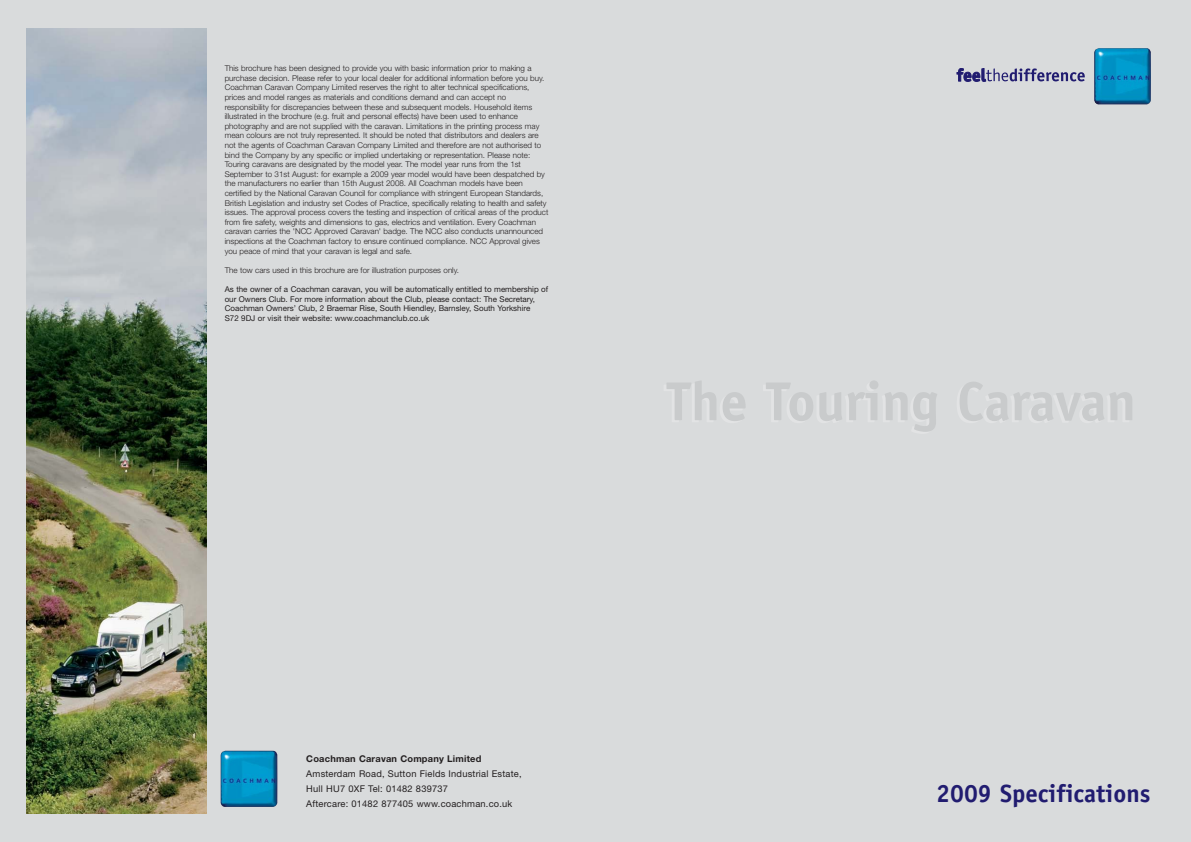
<style>
.page{position:relative;width:1191px;height:842px;background:#d9dbdc}
.page>*{position:absolute;margin:0;border:0;box-sizing:border-box;transform-origin:0 0}
.t1{font:700 25px "Officina Sans";color:#211c70}
.t2{font:9.3px/15px "Helvetica Neue";letter-spacing:.02em;color:#231f20}
.t3{font:700 9.3px "Helvetica Neue";letter-spacing:.02em;color:#231f20}
.t4{font:300 8px/9.6px "Helvetica Neue";color:#231f20}
.t5{font:8px/9.6px "Helvetica Neue";color:#231f20}
</style>
<div class="page">
<img style="left:221px;top:751px;width:56px;height:56px">
<img style="left:1094px;top:48px;width:57px;height:56px">
<svg style="left:956px;top:68px;width:128px;height:14px"></svg>
<img style="left:27px;top:28px;width:180px;height:786px">
<p class="t4" style="left:225px;top:64px;width:325px">This brochure has been designed to provide you with basic information prior to making a purchase decision. Please refer to your local dealer for additional information before you buy.<br>Coachman Caravan Company Limited reserves the right to alter technical specifications, prices and model ranges as materials and conditions demand and can accept no responsibility for discrepancies between these and subsequent models. Household items illustrated in the brochure (e.g. fruit and personal effects) have been used to enhance photography and are not supplied with the caravan. Limitations in the printing process may mean colours are not truly represented. It should be noted that distributors and dealers are not the agents of Coachman Caravan Company Limited and therefore are not authorised to bind the Company by any specific or implied undertaking or representation. Please note:<br>Touring caravans are designated by the model year. The model year runs from the 1st September to 31st August: for example a 2009 year model would have been despatched by the manufacturers no earlier than 15th August 2008. All Coachman models have been certified by the National Caravan Council for compliance with stringent European Standards, British Legislation and industry set Codes of Practice, specifically relating to health and safety issues. The approval process covers the testing and inspection of critical areas of the product from fire safety, weights and dimensions to gas, electrics and ventilation. Every Coachman caravan carries the 'NCC Approved Caravan' badge. The NCC also conducts unannounced inspections at the Coachman factory to ensure continued compliance. NCC Approval gives you peace of mind that your caravan is legal and safe.</p>
<p class="t4" style="left:225px;top:266px;width:236px">The tow cars used in this brochure are for illustration purposes only.</p>
<p class="t5" style="left:225px;top:285px;width:325px">As the owner of a Coachman caravan, you will be automatically entitled to membership of our Owners Club. For more information about the Club, please contact: The Secretary, Coachman Owners’ Club, 2 Braemar Rise, South Hiendley, Barnsley, South Yorkshire<br>S72 9DJ or visit their website: www.coachmanclub.co.uk</p>
<p class="t3" style="left:306px;top:756px;width:177px">Coachman Caravan Company Limited</p>
<p class="t2" style="left:306px;top:767px;width:217px">Amsterdam Road, Sutton Fields Industrial Estate,<br>Hull HU7 0XF Tel: 01482 839737<br>Aftercare: 01482 877405 www.coachman.co.uk</p>
<h1 class="t1" style="left:936px;top:784px;width:216px">2009 Specifications</h1>
</div>
